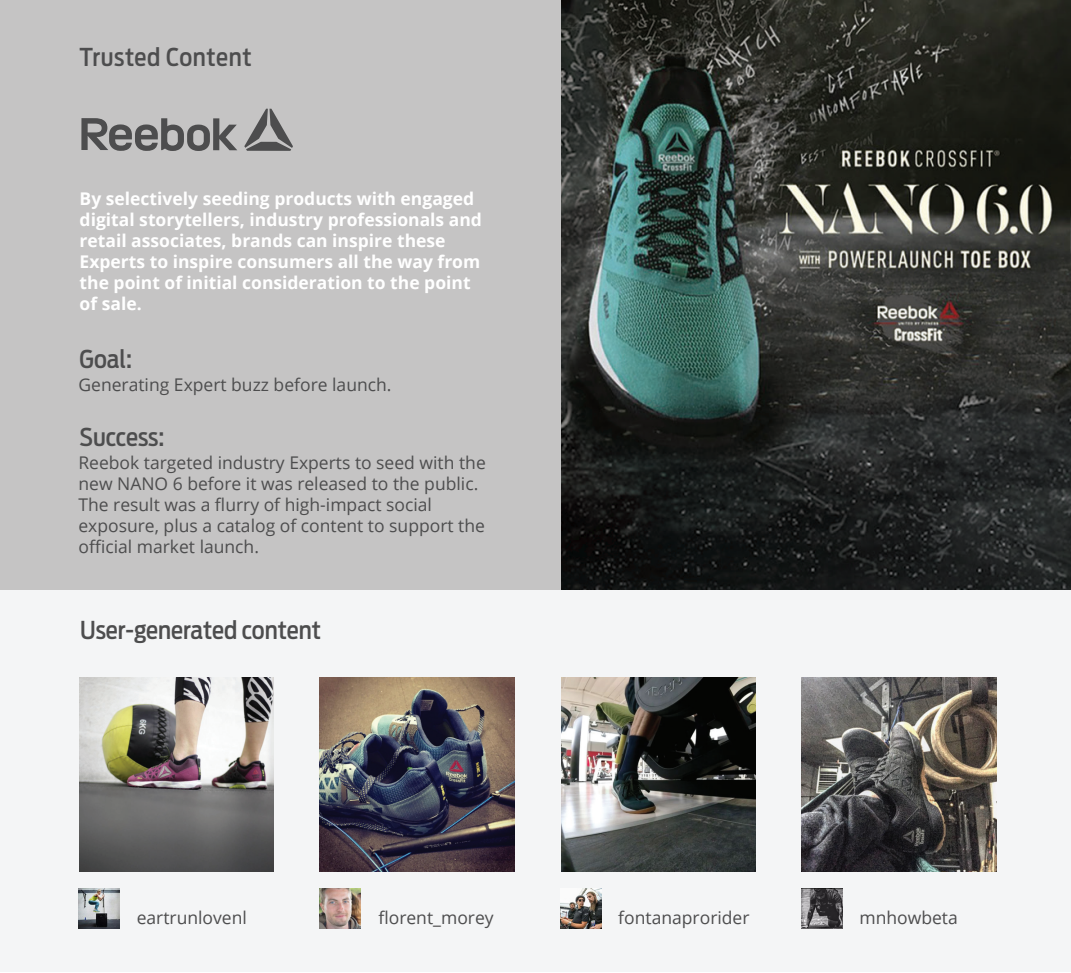
<style>
.page{position:relative;width:1071px;height:973px;background:#fff}
.page>*{position:absolute;margin:0;border:0;box-sizing:border-box;transform-origin:0 0}
.t1{font:500 24.5px "Antenna Condensed";color:#4d4d4e}
.t2{font:500 24.5px "Antenna Condensed";letter-spacing:.025em;color:#4d4d4e}
.t3{font:17.5px/21px "Open Sans";color:#4d4d4e}
.t4{font:700 17.5px/21px "Open Sans";color:#fff}
</style>
<div class="page">
<img style="left:561px;top:0;width:510px;height:589px">
<div style="left:0;top:590px;width:1071px;height:382px;background:#f4f5f6"></div>
<div style="left:0;top:0;width:561px;height:590px;background:#c5c4c4"></div>
<svg style="left:244px;top:109px;width:49px;height:42px"></svg>
<svg style="left:81px;top:118px;width:156px;height:33px"></svg>
<img style="left:79px;top:677px;width:195px;height:195px">
<img style="left:320px;top:677px;width:195px;height:195px">
<img style="left:561px;top:677px;width:194px;height:195px">
<img style="left:802px;top:677px;width:194px;height:195px">
<img style="left:79px;top:889px;width:40px;height:40px">
<img style="left:320px;top:889px;width:40px;height:40px">
<img style="left:561px;top:889px;width:40px;height:40px">
<img style="left:802px;top:889px;width:40px;height:40px">
<h1 class="t2" style="left:80px;top:41px;width:174px">Trusted Content</h1>
<p class="t4" style="left:80px;top:187px;width:404px">By selectively seeding products with engaged digital storytellers, industry professionals and retail associates, brands can inspire these Experts to inspire consumers all the way from the point of initial consideration to the point of sale.</p>
<h1 class="t1" style="left:80px;top:343px;width:54px">Goal:</h1>
<p class="t3" style="left:78px;top:374px;width:315px">Generating Expert buzz before launch.</p>
<h1 class="t1" style="left:80px;top:421px;width:87px">Success:</h1>
<p class="t3" style="left:78px;top:452px;width:409px">Reebok targeted industry Experts to seed with the new NANO 6 before it was released to the public.<br>The result was a flurry of high-impact social exposure, plus a catalog of content to support the official market launch.</p>
<h1 class="t1" style="left:80px;top:614px;width:243px">User-generated content</h1>
<p class="t3" style="left:137px;top:907px;width:112px">eartrunlovenl</p>
<p class="t3" style="left:378px;top:907px;width:117px">florent_morey</p>
<p class="t3" style="left:618px;top:907px;width:133px">fontanaprorider</p>
<p class="t3" style="left:859px;top:907px;width:100px">mnhowbeta</p>
</div>
